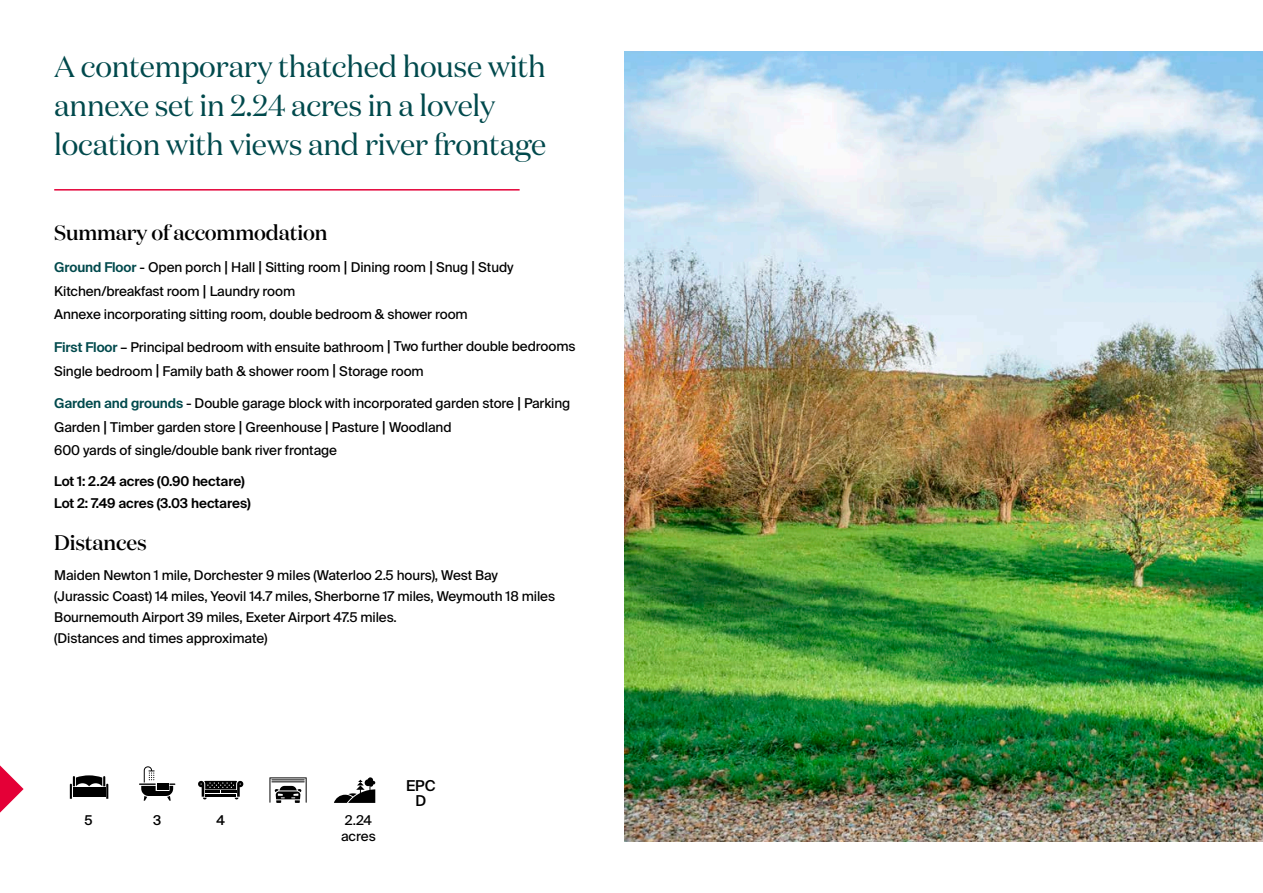
<style>
.page{position:relative;width:1263px;height:893px;background:#fff}
.page>*{position:absolute;margin:0;border:0;box-sizing:border-box;transform-origin:0 0}
.t1{font:30px/39px "Domaine Display";letter-spacing:-.01em;color:#00494c}
.t2{font:500 21px "Domaine Display";letter-spacing:-.01em;color:#000}
.t3{font:500 15px/15px "Suisse Intl";color:#000;text-align:center}
.t4{font:13.5px/24px "Suisse Intl";letter-spacing:-.01em;color:#000}
.t5{font:600 13.5px/22.5px "Suisse Intl";letter-spacing:-.01em;color:#000}
.t6{font:500 13.5px "Suisse Intl";color:#000}
.s1{font-weight:600;color:#00494c}
.s2{font-size:16.5px}
</style>
<div class="page">
<img style="left:625px;top:51px;width:638px;height:791px">
<hr style="left:54px;top:189px;width:466px;height:2px;background:#e40037">
<svg style="left:0;top:765px;width:24px;height:48px"></svg>
<svg style="left:139px;top:766px;width:36px;height:35px"></svg>
<svg style="left:70px;top:775px;width:38px;height:24px"></svg>
<svg style="left:198px;top:781px;width:45px;height:18px"></svg>
<svg style="left:334px;top:777px;width:41px;height:26px"></svg>
<svg style="left:269px;top:777px;width:38px;height:26px"></svg>
<h1 class="t1" style="left:54px;top:46px;width:494px">A contemporary thatched house with annexe set in 2.24 acres in a lovely location with views and river frontage</h1>
<h2 class="t2" style="left:54px;top:217px;width:275px">Summary of accommodation</h2>
<p class="t4" style="left:54px;top:256px;width:461px"><span class="s1">Ground Floor</span> - Open porch <span class="s2">|</span> Hall <span class="s2">|</span> Sitting room <span class="s2">|</span> Dining room <span class="s2">|</span> Snug <span class="s2">|</span> Study<br>Kitchen/breakfast room <span class="s2">|</span> Laundry room</p>
<p class="t4" style="left:54px;top:302px;width:415px">Annexe incorporating sitting room, double bedroom &amp; shower room</p>
<p class="t4" style="left:54px;top:335px;width:523px"><span class="s1">First Floor</span> – Principal bedroom with ensuite bathroom <span class="s2">|</span> Two further double bedrooms<br>Single bedroom <span class="s2">|</span> Family bath &amp; shower room <span class="s2">|</span> Storage room</p>
<p class="t4" style="left:54px;top:391px;width:518px"><span class="s1">Garden and grounds</span> - Double garage block with incorporated garden store <span class="s2">|</span> Parking<br>Garden <span class="s2">|</span> Timber garden store <span class="s2">|</span> Greenhouse <span class="s2">|</span> Pasture <span class="s2">|</span> Woodland</p>
<p class="t4" style="left:54px;top:438px;width:284px">600 yards of single/double bank river frontage</p>
<p class="t5" style="left:54px;top:470px;width:198px">Lot 1: 2.24 acres (0.90 hectare)<br>Lot 2: 7.49 acres (3.03 hectares)</p>
<h2 class="t2" style="left:54px;top:528px;width:94px">Distances</h2>
<p class="t4" style="left:54px;top:564px;width:502px;line-height:21px">Maiden Newton 1 mile, Dorchester 9 miles (Waterloo 2.5 hours), West Bay (Jurassic Coast) 14 miles, Yeovil 14.7 miles, Sherborne 17 miles, Weymouth 18 miles Bournemouth Airport 39 miles, Exeter Airport 47.5 miles.<br>(Distances and times approximate)</p>
<p class="t6" style="left:84px;top:812px;width:10px">5</p>
<p class="t6" style="left:153px;top:812px;width:10px">3</p>
<p class="t6" style="left:216px;top:812px;width:10px">4</p>
<p class="t4" style="left:341px;top:812px;width:36px;line-height:16.2px">2.24 acres</p>
<p class="t3" style="left:406px;top:778px;width:31px">EPC<br>D</p>
</div>
